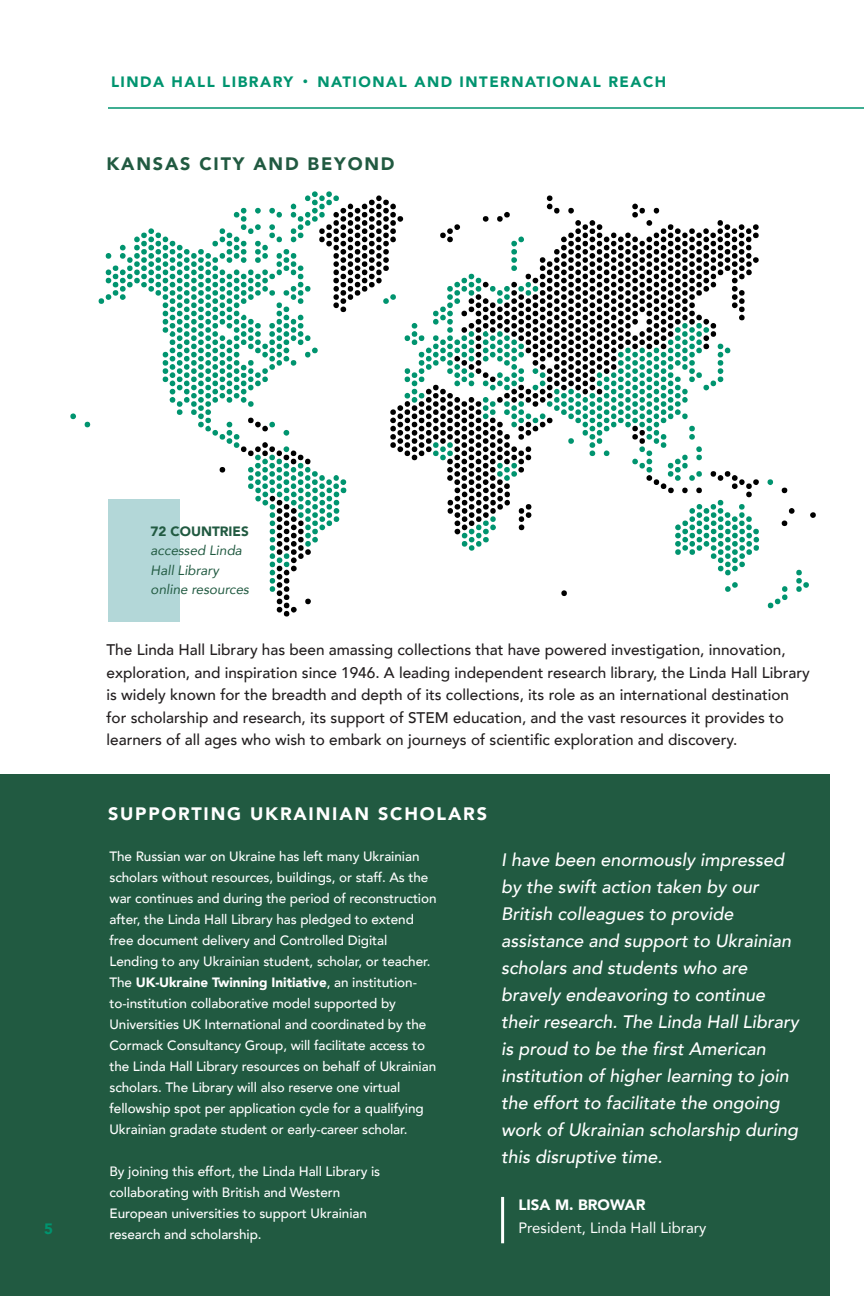
<style>
.page{position:relative;width:864px;height:1296px;background:#fff}
.page>*{position:absolute;margin:0;border:0;box-sizing:border-box;transform-origin:0 0}
.t1{font:italic 500 18px/27px "Avenir";color:#fff}
.t2{font:900 18px "Avenir";letter-spacing:.1em;color:#fff}
.t3{font:900 18px "Avenir";letter-spacing:.1em;color:#215a41}
.t4{font:500 15.3px/22.5px "Avenir";color:#231f20}
.t5{font:900 15px "Avenir";letter-spacing:.1em;color:#00946f}
.t6{font:15px "Avenir";color:#fff}
.t7{font:900 15px "Avenir";color:#fff}
.t8{font:500 13.5px/21px "Avenir";letter-spacing:-.005em;color:#fff}
.t9{font:italic 13.5px/19.5px "Avenir";color:#215a41}
.t10{font:900 13.5px "Avenir";color:#215a41}
.s1{font-size:10.5px}
.s2{font-weight:900}
</style>
<div class="page">
<div style="left:0;top:774px;width:829px;height:522px;background:#215a41"></div>
<hr style="left:108px;top:107px;width:756px;height:2px;background:#00946f">
<hr style="left:501px;top:1197px;width:3px;height:46px;background:#fff">
<svg style="left:767px;top:479px;width:6px;height:6px"></svg>
<svg style="left:810px;top:512px;width:6px;height:6px"></svg>
<svg style="left:789px;top:508px;width:6px;height:6px"></svg>
<svg style="left:782px;top:488px;width:5px;height:5px"></svg>
<svg style="left:782px;top:520px;width:5px;height:6px"></svg>
<svg style="left:85px;top:422px;width:5px;height:5px"></svg>
<svg style="left:70px;top:413px;width:6px;height:6px"></svg>
<svg style="left:768px;top:586px;width:20px;height:22px"></svg>
<svg style="left:796px;top:570px;width:13px;height:22px"></svg>
<svg style="left:99px;top:191px;width:660px;height:426px"></svg>
<div style="left:108px;top:500px;width:72px;height:122px;background:#b3d7d8"></div>
<p class="t5" style="left:111px;top:69px;width:557px">LINDA HALL LIBRARY <span class="s1">•</span> NATIONAL AND INTERNATIONAL REACH</p>
<p class="t3" style="left:106px;top:148px;width:290px">KANSAS CITY AND BEYOND</p>
<p class="t5" style="left:44px;top:1216px;width:10px">5</p>
<p class="t10" style="left:151px;top:519px;width:100px">72 COUNTRIES</p>
<p class="t9" style="left:151px;top:541px;width:100px">accessed Linda<br>Hall Library online resources</p>
<p class="t4" style="left:106px;top:638px;width:705px">The Linda Hall Library has been amassing collections that have powered investigation, innovation, exploration, and inspiration since 1946. A leading independent research library, the Linda Hall Library is widely known for the breadth and depth of its collections, its role as an international destination for scholarship and research, its support of STEM education, and the vast resources it provides to learners of all ages who wish to embark on journeys of scientific exploration and discovery.</p>
<p class="t2" style="left:108px;top:799px;width:381px">SUPPORTING UKRAINIAN SCHOLARS</p>
<p class="t8" style="left:110px;top:845px;width:329px">The Russian war on Ukraine has left many Ukrainian scholars without resources, buildings, or staff. As the war continues and during the period of reconstruction after, the Linda Hall Library has pledged to extend free document delivery and Controlled Digital Lending to any Ukrainian student, scholar, or teacher.<br>The <span class="s2">UK-Ukraine Twinning Initiative</span>, an institution&shy;to-institution collaborative model supported by Universities UK International and coordinated by the Cormack Consultancy Group, will facilitate access to the Linda Hall Library resources on behalf of Ukrainian scholars. The Library will also reserve one virtual fellowship spot per application cycle for a qualifying Ukrainian gradate student or early-career scholar.</p>
<p class="t8" style="left:110px;top:1160px;width:272px">By joining this effort, the Linda Hall Library is collaborating with British and Western European universities to support Ukrainian research and scholarship.</p>
<p class="t1" style="left:501px;top:846px;width:299px">I have been enormously impressed by the swift action taken by our British colleagues to provide assistance and support to Ukrainian scholars and students who are bravely endeavoring to continue their research. The Linda Hall Library is proud to be the first American institution of higher learning to join the effort to facilitate the ongoing work of Ukrainian scholarship during this disruptive time.</p>
<p class="t7" style="left:518px;top:1192px;width:129px">LISA M. BROWAR</p>
<p class="t6" style="left:518px;top:1216px;width:190px">President, Linda Hall Library</p>
</div>
